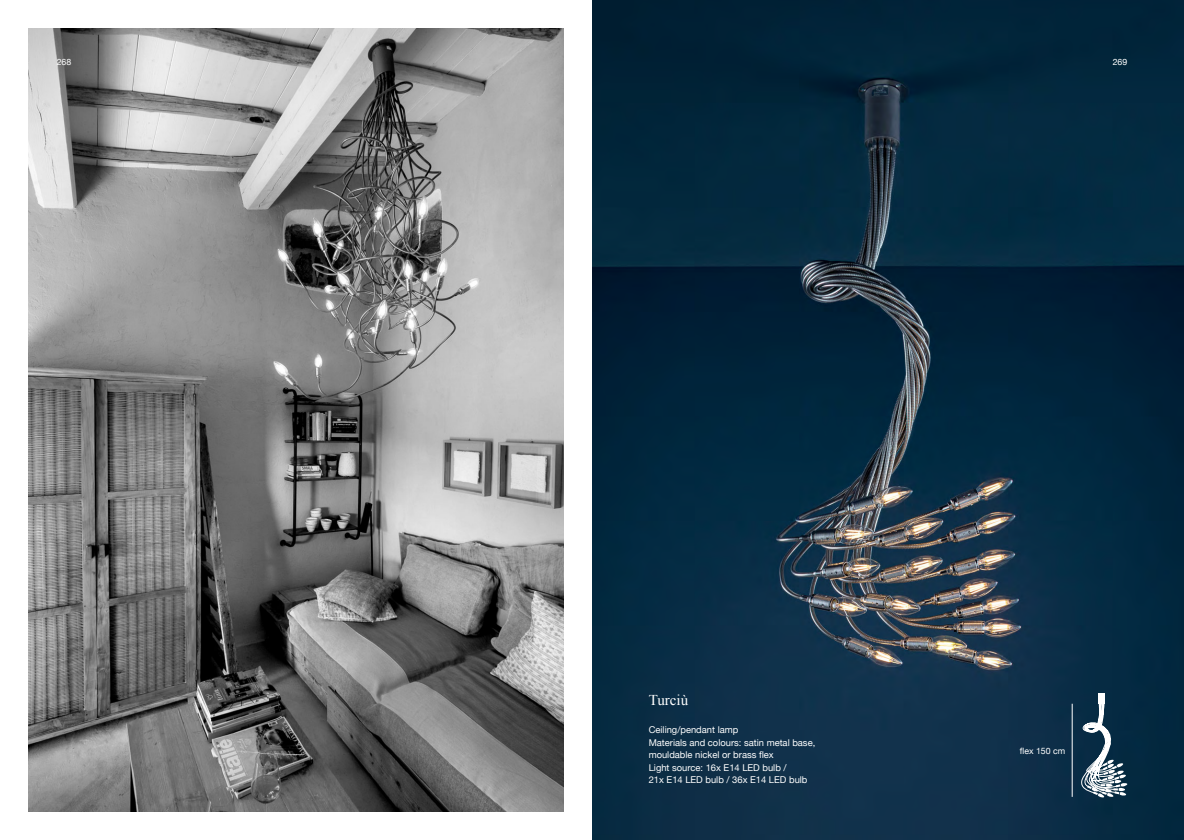
<style>
.page{position:relative;width:1184px;height:840px;background:#fff}
.page>*{position:absolute;margin:0;border:0;box-sizing:border-box;transform-origin:0 0}
.t1{font:15px "Times New Roman";color:#fff}
.t2{font:9.38px/12.5px "Helvetica Neue";color:#fff}
.t3{font:8.75px "Helvetica Neue";color:#fff}
</style>
<div class="page">
<img style="left:592px;top:0;width:591px;height:840px">
<img style="left:28px;top:28px;width:535px;height:783px">
<hr style="left:1071px;top:704px;width:1px;height:93px;background:#fff">
<svg style="left:1074px;top:693px;width:53px;height:105px"></svg>
<p class="t3" style="left:57px;top:57px;width:16px">268</p>
<p class="t3" style="left:1112px;top:57px;width:16px">269</p>
<h1 class="t1" style="left:648px;top:691px;width:41px">Turciù</h1>
<p class="t2" style="left:648px;top:723px;width:168px">Ceiling/pendant lamp<br>Materials and colours: satin metal base, mouldable nickel or brass flex<br>Light source: 16x E14 LED bulb /<br>21x E14 LED bulb / 36x E14 LED bulb</p>
<p class="t3" style="left:1019px;top:746px;width:47px">flex 150 cm</p>
</div>
